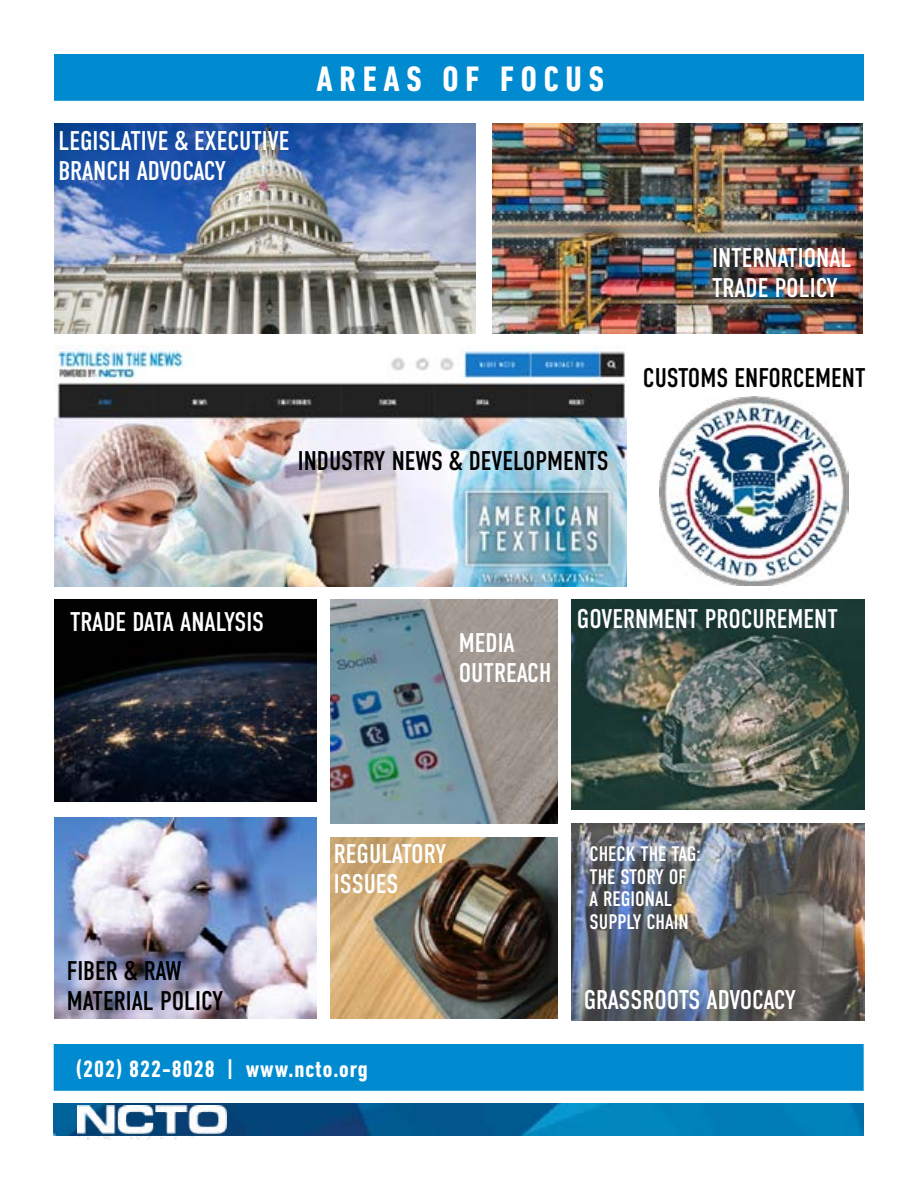
<style>
.page{position:relative;width:918px;height:1188px;background:#fff}
.page>*{position:absolute;margin:0;border:0;box-sizing:border-box;transform-origin:0 0}
.t1{font:700 condensed 36px "DIN Next LT Pro";letter-spacing:.19em;color:#fff}
.t2{font:27px/30px "DIN Condensed";color:#fff}
.t3{font:27px/30px "DIN Condensed";color:#000}
.t4{font:700 condensed 24px "DIN Next LT Pro";letter-spacing:.04em;color:#fff}
.t5{font:21px/22.5px "DIN Condensed";color:#fff}
</style>
<div class="page">
<div style="left:54px;top:54px;width:810px;height:47px;background:#008bd0;border:2px solid #008bd0"></div>
<div style="left:54px;top:1044px;width:810px;height:47px;background:#008bd0;border:2px solid #008bd0"></div>
<img style="left:55px;top:124px;width:420px;height:209px">
<img style="left:659px;top:397px;width:189px;height:188px">
<img style="left:55px;top:817px;width:261px;height:202px">
<img style="left:55px;top:600px;width:261px;height:201px">
<img style="left:331px;top:838px;width:226px;height:181px">
<img style="left:572px;top:600px;width:292px;height:209px">
<img style="left:54px;top:346px;width:572px;height:241px">
<img style="left:331px;top:600px;width:226px;height:223px">
<img style="left:54px;top:1103px;width:810px;height:33px">
<img style="left:77px;top:1105px;width:149px;height:35px">
<img style="left:572px;top:823px;width:292px;height:197px">
<img style="left:492px;top:124px;width:370px;height:209px">
<p class="t2" style="left:58px;top:126px;width:233px">LEGISLATIVE &amp; EXECUTIVE<br>BRANCH ADVOCACY</p>
<h1 class="t1" style="left:316px;top:59px;width:289px">AREAS OF FOCUS</h1>
<p class="t3" style="left:298px;top:446px;width:312px">INDUSTRY NEWS &amp; DEVELOPMENTS</p>
<p class="t2" style="left:712px;top:243px;width:141px">INTERNATIONAL<br>TRADE POLICY</p>
<p class="t3" style="left:643px;top:364px;width:224px">CUSTOMS ENFORCEMENT</p>
<p class="t2" style="left:70px;top:607px;width:196px">TRADE DATA ANALYSIS</p>
<p class="t2" style="left:459px;top:628px;width:94px">MEDIA<br>OUTREACH</p>
<p class="t2" style="left:577px;top:604px;width:262px">GOVERNMENT PROCUREMENT</p>
<p class="t3" style="left:67px;top:956px;width:158px">FIBER &amp; RAW<br>MATERIAL POLICY</p>
<p class="t2" style="left:334px;top:839px;width:114px">REGULATORY<br>ISSUES</p>
<p class="t5" style="left:590px;top:843px;width:113px">CHECK THE TAG:<br>THE STORY OF<br>A REGIONAL<br>SUPPLY CHAIN</p>
<p class="t2" style="left:584px;top:986px;width:214px">GRASSROOTS ADVOCACY</p>
<p class="t4" style="left:76px;top:1055px;width:294px">(202) 822-8028 | www.ncto.org</p>
</div>
